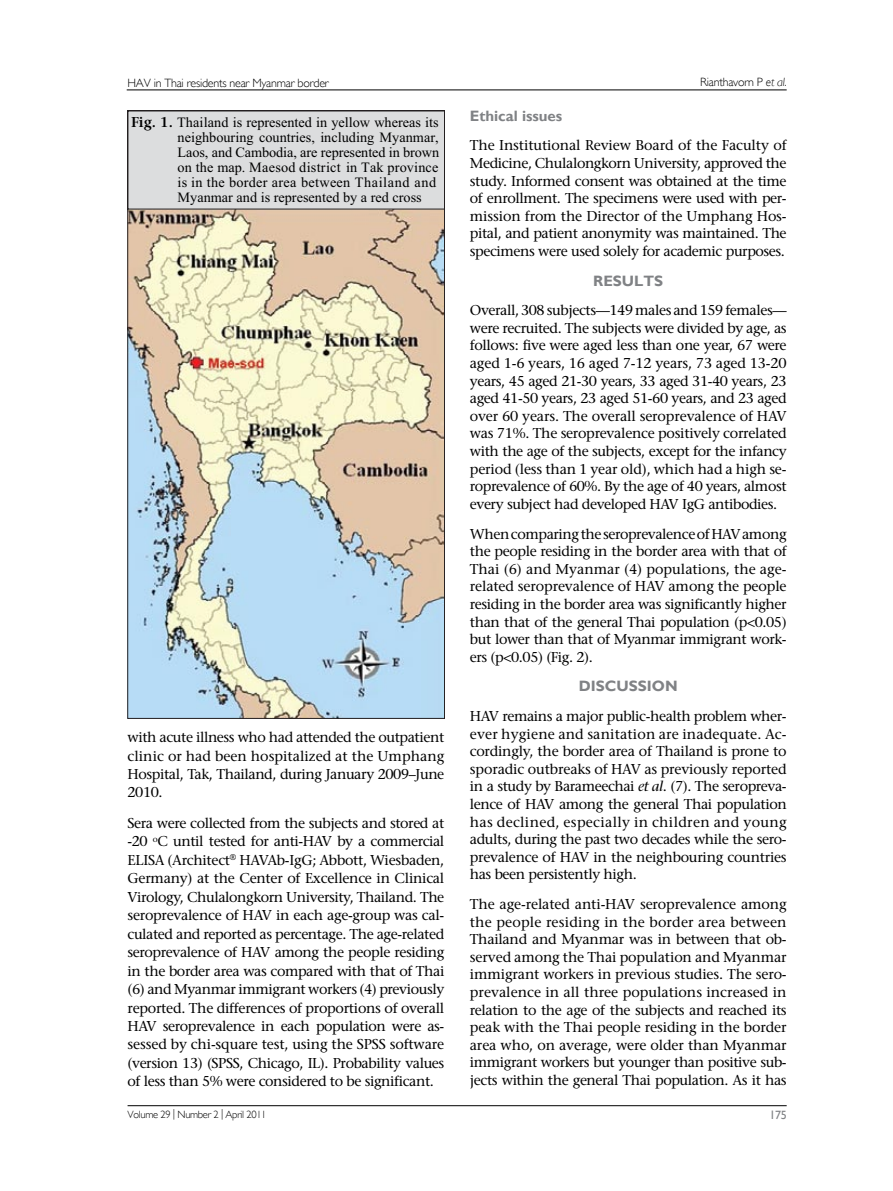
<style>
.page{position:relative;width:893px;height:1191px;background:#fff}
.page>*{position:absolute;margin:0;border:0;box-sizing:border-box;transform-origin:0 0}
.t1{font:700 15px "Gill Sans";color:#808285}
.t2{font:500 14.25px/17.5px "Stone Serif Std";letter-spacing:-.03em;color:#000;text-align:justify}
.t3{font:14.25px/15px "Times New Roman";color:#000}
.t4{font:300 12px "Gill Sans";letter-spacing:-.02em;color:#000}
.t5{font:12px "Gill Sans";color:#808285}
.t6{font:300 10.5px "Gill Sans";letter-spacing:-.03em;color:#000}
.s1{font-family:"Stone Serif Std";font-weight:600}
.s2{font-style:italic}
</style>
<div class="page">
<hr style="left:127px;top:90px;width:660px;height:1px;background:#000">
<hr style="left:128px;top:1105px;width:659px;height:1px;background:#000">
<svg style="left:128px;top:111px;width:317px;height:607px;background:#ced1c8"></svg>
<p class="t4" style="left:128px;top:76px;width:203px">HAV in Thai residents near Myanmar border</p>
<p class="t3" style="left:178px;top:114px;width:263px;text-indent:-46px"><span class="s1">Fig. 1.</span> Thailand is represented in yellow whereas its neighbouring countries, including Myanmar, Laos, and Cambodia, are represented in brown on the map. Maesod district in Tak province is in the border area between Thailand and Myanmar and is represented by a red cross</p>
<p class="t2" style="left:128px;top:728px;width:318px;line-height:18.5px">with acute illness who had attended the outpatient clinic or had been hospitalized at the Umphang Hospital, Tak, Thailand, during January 2009–June 2010.</p>
<p class="t2" style="left:128px;top:813px;width:318px;line-height:18.5px">Sera were collected from the subjects and stored at -20 <sup>o</sup>C until tested for anti-HAV by a commercial ELISA (Architect<sup>®</sup> HAVAb-IgG; Abbott, Wiesbaden, Germany) at the Center of Excellence in Clinical Virology, Chulalongkorn University, Thailand. The seroprevalence of HAV in each age-group was cal&shy;culated and reported as percentage. The age-related seroprevalence of HAV among the people residing in the border area was compared with that of Thai (6) and Myanmar immigrant workers (4) previously reported. The differences of proportions of overall HAV seroprevalence in each population were as&shy;sessed by chi-square test, using the SPSS software (version 13) (SPSS, Chicago, IL). Probability values of less than 5% were considered to be significant.</p>
<p class="t4" style="left:700px;top:75px;width:88px">Rianthavorn P <span class="s2">et al.</span></p>
<p class="t1" style="left:470px;top:107px;width:94px">Ethical issues</p>
<p class="t2" style="left:470px;top:137px;width:318px">The Institutional Review Board of the Faculty of Medicine, Chulalongkorn University, approved the study. Informed consent was obtained at the time of enrollment. The specimens were used with per&shy;mission from the Director of the Umphang Hos&shy;pital, and patient anonymity was maintained. The specimens were used solely for academic purposes.</p>
<p class="t1" style="left:593px;top:272px;width:72px">RESULTS</p>
<p class="t2" style="left:470px;top:301px;width:318px">Overall, 308 subjects—149 males and 159 females— were recruited. The subjects were divided by age, as follows: five were aged less than one year, 67 were aged 1-6 years, 16 aged 7-12 years, 73 aged 13-20 years, 45 aged 21-30 years, 33 aged 31-40 years, 23 aged 41-50 years, 23 aged 51-60 years, and 23 aged over 60 years. The overall seroprevalence of HAV was 71%. The seroprevalence positively correlated with the age of the subjects, except for the infancy period (less than 1 year old), which had a high se&shy;roprevalence of 60%. By the age of 40 years, almost every subject had developed HAV IgG antibodies.</p>
<p class="t2" style="left:470px;top:525px;width:318px">When comparing the seroprevalence of HAV among the people residing in the border area with that of Thai (6) and Myanmar (4) populations, the age&shy;related seroprevalence of HAV among the people residing in the border area was significantly higher than that of the general Thai population (p&lt;0.05) but lower than that of Myanmar immigrant work&shy;ers (p&lt;0.05) (Fig. 2).</p>
<p class="t1" style="left:579px;top:677px;width:100px">DISCUSSION</p>
<p class="t2" style="left:470px;top:707px;width:318px">HAV remains a major public-health problem wher&shy;ever hygiene and sanitation are inadequate. Ac&shy;cordingly, the border area of Thailand is prone to sporadic outbreaks of HAV as previously reported in a study by Barameechai <span class="s2">et al</span>. (7). The seropreva&shy;lence of HAV among the general Thai population has declined, especially in children and young adults, during the past two decades while the sero&shy;prevalence of HAV in the neighbouring countries has been persistently high.</p>
<p class="t2" style="left:470px;top:895px;width:318px">The age-related anti-HAV seroprevalence among the people residing in the border area between Thailand and Myanmar was in between that ob&shy;served among the Thai population and Myanmar immigrant workers in previous studies. The sero&shy;prevalence in all three populations increased in relation to the age of the subjects and reached its peak with the Thai people residing in the border area who, on average, were older than Myanmar immigrant workers but younger than positive sub&shy;jects within the general Thai population. As it has</p>
<p class="t6" style="left:128px;top:1108px;width:140px">Volume 29 | Number 2 | April 2011</p>
<p class="t5" style="left:769px;top:1107px;width:19px">175</p>
</div>
